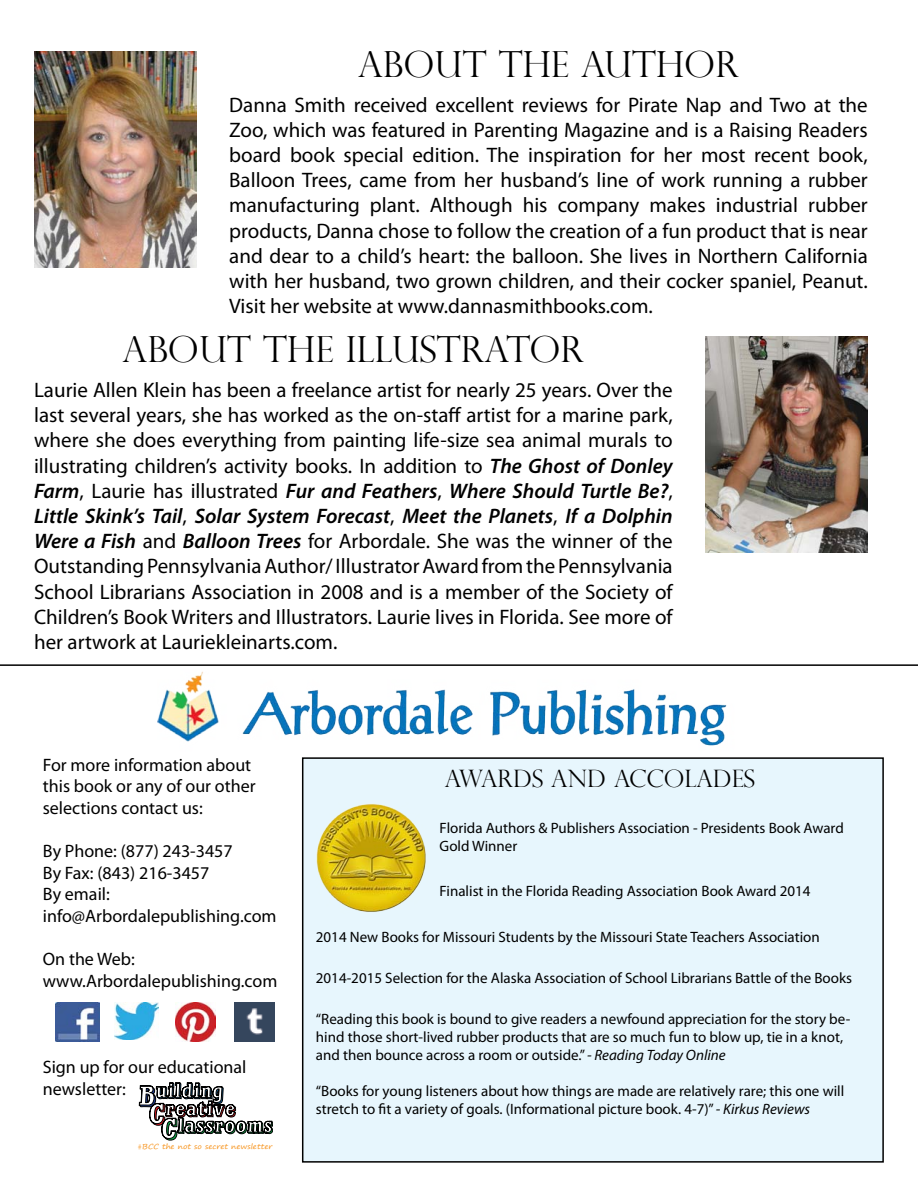
<style>
.page{position:relative;width:918px;height:1188px;background:#fff}
.page>*{position:absolute;margin:0;border:0;box-sizing:border-box;transform-origin:0 0}
.t1{font:300 36px "Perpetua Titling";color:#000}
.t2{font:300 24px "Perpetua Titling";color:#000}
.t3{font:21px/25.2px "Myriad Pro";color:#000;text-align:justify}
.t4{font:18px/21.6px "Myriad Pro";color:#000}
.t5{font:15px/18px "Myriad Pro";color:#000}
.t6{font:7.2px "Segoe Print";color:#f7941e;scale:1.09 1}
.s1{font-weight:600;font-style:italic}
.s2{font-family:"Courier New"}
.s3{font-style:italic}
</style>
<div class="page">
<div style="left:303px;top:758px;width:580px;height:404px;background:#e7f6fd"></div>
<div style="left:302px;top:757px;width:582px;height:406px;border:2px solid #000"></div>
<hr style="left:0;top:664px;width:918px;height:2px;background:#000">
<img style="left:316px;top:804px;width:110px;height:108px">
<img style="left:34px;top:51px;width:162px;height:216px">
<img style="left:706px;top:336px;width:162px;height:216px">
<svg style="left:139px;top:1083px;width:134px;height:57px"></svg>
<img style="left:176px;top:1002px;width:39px;height:40px">
<img style="left:115px;top:1002px;width:44px;height:37px">
<img style="left:56px;top:1002px;width:44px;height:40px">
<img style="left:158px;top:671px;width:569px;height:75px">
<img style="left:235px;top:1002px;width:39px;height:40px">
<h1 class="t1" style="left:358px;top:42px;width:382px">ABOUT THE AUTHOR</h1>
<p class="t3" style="left:229px;top:92px;width:640px">Danna Smith received excellent reviews for Pirate Nap and Two at the Zoo, which was featured in Parenting Magazine and is a Raising Readers board book special edition. The inspiration for her most recent book, Balloon Trees, came from her husband’s line of work running a rubber manufacturing plant. Although his company makes industrial rubber products, Danna chose to follow the creation of a fun product that is near and dear to a child’s heart: the balloon. She lives in Northern California with her husband, two grown children, and their cocker spaniel, Peanut.<br>Visit her website at www.dannasmithbooks.com.</p>
<h1 class="t1" style="left:123px;top:328px;width:463px">ABOUT THE ILLUSTRATOR</h1>
<p class="t3" style="left:34px;top:377px;width:640px">Laurie Allen Klein has been a freelance artist for nearly 25 years. Over the last several years, she has worked as the on-staff artist for a marine park, where she does everything from painting life-size sea animal murals to illustrating children’s activity books. In addition to <span class="s1">The Ghost of Donley Farm</span>, Laurie has illustrated <span class="s1">Fur and Feathers</span>, <span class="s1">Where Should Turtle Be?</span>, <span class="s1">Little Skink’s Tail</span>, <span class="s1">Solar System Forecast</span>, <span class="s1">Meet the Planets</span>, <span class="s1">If a Dolphin Were a Fish</span> and <span class="s1">Balloon Trees</span> for Arbordale. She was the winner of the Outstanding Pennsylvania Author/ Illustrator Award from the Pennsylvania School Librarians Association in 2008 and is a member of the Society of Children’s Book Writers and Illustrators. Laurie lives in Florida. See more of her artwork at Lauriekleinarts.com.</p>
<p class="t4" style="left:43px;top:754px;width:214px">For more information about this book or any of our other selections contact us:</p>
<p class="t4" style="left:43px;top:840px;width:235px">By Phone: (877) 243-3457<br>By Fax: (843) 216-3457<br>By email: info@Arbordalepublishing.com</p>
<p class="t4" style="left:43px;top:948px;width:236px">On the Web: www.Arbordalepublishing.com</p>
<p class="t4" style="left:43px;top:1056px;width:205px">Sign up for our educational newsletter:</p>
<p class="t6" style="left:138px;top:1140px;width:125px"><span class="s2">#</span>BCC the not so secret newsletter</p>
<p class="t2" style="left:445px;top:764px;width:312px">AWARDS AND ACCOLADES</p>
<p class="t5" style="left:440px;top:819px;width:406px">Florida Authors &amp; Publishers Association - Presidents Book Award<br>Gold Winner</p>
<p class="t5" style="left:440px;top:882px;width:372px">Finalist in the Florida Reading Association Book Award 2014</p>
<p class="t5" style="left:316px;top:928px;width:505px">2014 New Books for Missouri Students by the Missouri State Teachers Association</p>
<p class="t5" style="left:316px;top:969px;width:538px">2014-2015 Selection for the Alaska Association of School Librarians Battle of the Books</p>
<p class="t5" style="left:316px;top:1009px;width:536px">“Reading this book is bound to give readers a newfound appreciation for the story be&shy;hind those short-lived rubber products that are so much fun to blow up, tie in a knot, and then bounce across a room or outside.” <span class="s3">- Reading Today Online</span></p>
<p class="t5" style="left:316px;top:1082px;width:530px">“Books for young listeners about how things are made are relatively rare; this one will stretch to fit a variety of goals. (Informational picture book. 4-7)” <span class="s3">- Kirkus Reviews</span></p>
</div>
